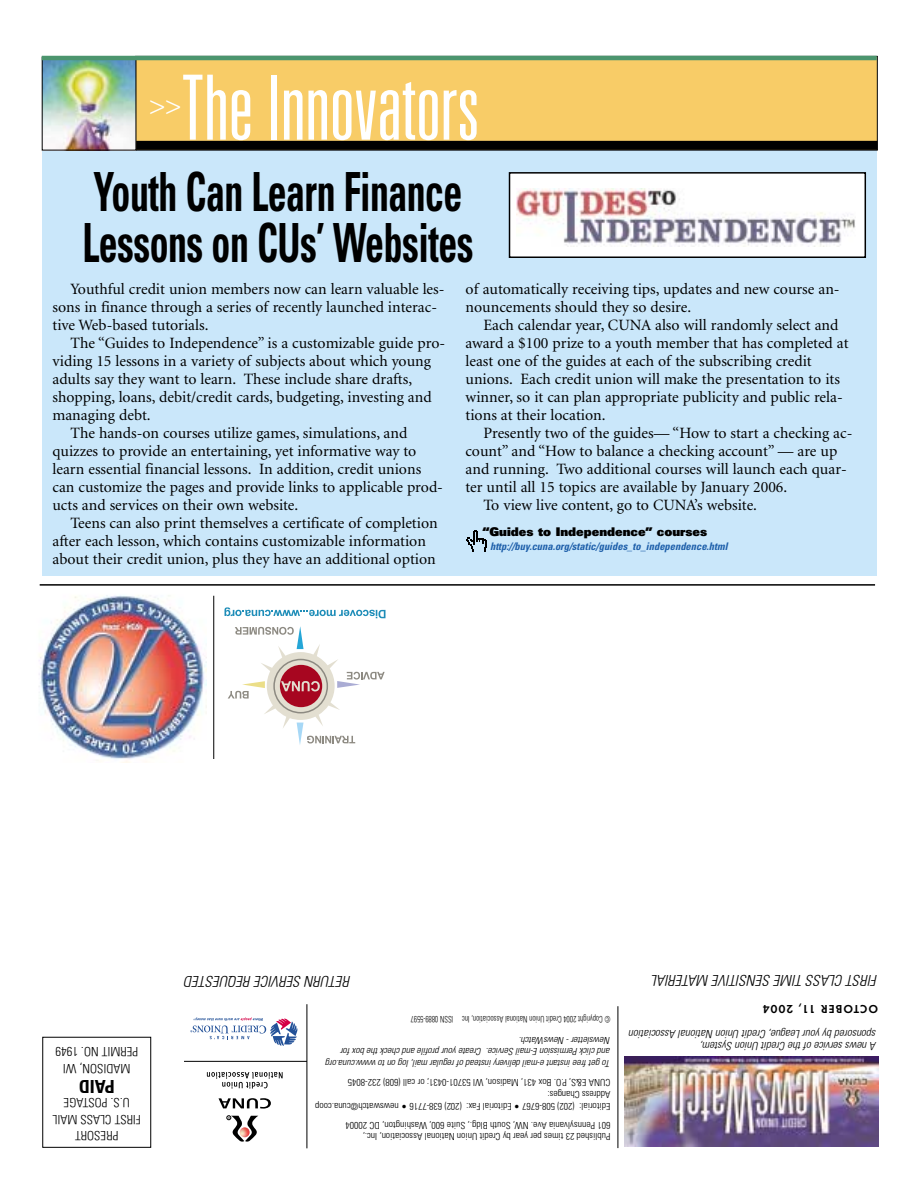
<style>
.page{position:relative;width:918px;height:1188px;background:#fff}
.page>*{position:absolute;margin:0;border:0;box-sizing:border-box;transform-origin:0 0}
.t1{font:300 ultra-condensed 90px "Univers";letter-spacing:-.005em;color:#fff}
.t2{font:700 condensed 54px/51px "Univers";letter-spacing:-.015em;color:#000;scale:.7 1}
.t3{font:300 ultra-condensed 27px "Univers";color:#fff}
.t4{font:700 condensed 18px "Univers";color:#000}
.t5{font:15.75px/18px "Minion";color:#000}
.t6{font:italic 300 condensed 15px "Univers";color:#000}
.t7{font:300 condensed 12.75px/16.5px "Univers";color:#000;text-align:center}
.t8{font:900 12px "Univers";color:#000}
.t9{font:700 12px "Function";letter-spacing:.085em;color:#000}
.t10{font:italic 300 condensed 11.25px/12.8px "Univers";letter-spacing:-.005em;color:#000}
.t11{font:italic 700 condensed 10.5px "Univers";color:#1e5faa}
.t12{font:300 condensed 9.75px/11.7px "Univers";letter-spacing:-.005em;color:#000}
.t13{font:italic 300 condensed 9.75px/11.7px "Univers";letter-spacing:-.01em;color:#000}
.t14{font:300 condensed 9px "Univers";color:#000;scale:.8 1}
</style>
<div class="page">
<div style="left:42px;top:132px;width:835px;height:444px;background:#cae7fa"></div>
<svg style="left:207px;top:1072px;width:76px;height:17px"></svg>
<svg style="left:227px;top:1116px;width:31px;height:26px"></svg>
<svg style="left:219px;top:1098px;width:52px;height:11px"></svg>
<svg style="left:225px;top:607px;width:161px;height:11px"></svg>
<svg style="left:228px;top:626px;width:157px;height:119px"></svg>
<img style="left:39px;top:595px;width:168px;height:168px">
<hr style="left:213px;top:596px;width:1px;height:163px;background:#000">
<img style="left:625px;top:1057px;width:254px;height:90px">
<hr style="left:618px;top:1006px;width:1px;height:142px;background:#000">
<svg style="left:190px;top:1017px;width:107px;height:29px"></svg>
<hr style="left:307px;top:1004px;width:1px;height:144px;background:#000">
<hr style="left:184px;top:1061px;width:122px;height:1px;background:#000">
<hr style="left:40px;top:584px;width:835px;height:2px;background:#000">
<div style="left:510px;top:173px;width:355px;height:84px;background:#fff"></div>
<img style="left:516px;top:188px;width:339px;height:58px">
<div style="left:509px;top:172px;width:357px;height:86px;border:2px solid #000"></div>
<div style="left:136px;top:56px;width:741px;height:94px;background:#f8cc67"></div>
<img style="left:44px;top:60px;width:90px;height:88px">
<hr style="left:42px;top:56px;width:835px;height:4px;background:#4c956e">
<div style="left:136px;top:141px;width:742px;height:9px;background:#000"></div>
<svg style="left:466px;top:530px;width:20px;height:22px"></svg>
<h1 class="t1" style="left:181px;top:75px;width:300px">The Innovators</h1>
<h3 class="t3" style="left:149px;top:95px;width:34px">&gt;&gt;</h3>
<h2 class="t2" style="left:83px;top:172px;width:560px">Youth Can Learn Finance<br>Lessons on CUs’ Websites</h2>
<p class="t5" style="left:52px;top:281px;width:394px;text-indent:18px">Youthful credit union members now can learn valuable les&shy;sons in finance through a series of recently launched interac&shy;tive Web-based tutorials.</p>
<p class="t5" style="left:70px;top:335px;width:376px">The “Guides to Independence” is a customizable guide pro-</p>
<p class="t5" style="left:52px;top:353px;width:380px">viding 15 lessons in a variety of subjects about which young</p>
<p class="t5" style="left:52px;top:371px;width:361px">adults say they want to learn. These include share drafts,</p>
<p class="t5" style="left:52px;top:389px;width:381px">shopping, loans, debit/credit cards, budgeting, investing and</p>
<p class="t5" style="left:52px;top:407px;width:100px">managing debt.</p>
<p class="t5" style="left:70px;top:425px;width:338px">The hands-on courses utilize games, simulations, and</p>
<p class="t5" style="left:52px;top:443px;width:365px">quizzes to provide an entertaining, yet informative way to</p>
<p class="t5" style="left:52px;top:461px;width:370px">learn essential financial lessons. In addition, credit unions</p>
<p class="t5" style="left:52px;top:479px;width:392px">can customize the pages and provide links to applicable prod-</p>
<p class="t5" style="left:52px;top:497px;width:247px">ucts and services on their own website.</p>
<p class="t5" style="left:70px;top:515px;width:369px">Teens can also print themselves a certificate of completion</p>
<p class="t5" style="left:52px;top:533px;width:375px">after each lesson, which contains customizable information</p>
<p class="t5" style="left:52px;top:551px;width:385px">about their credit union, plus they have an additional option</p>
<p class="t5" style="left:466px;top:281px;width:376px">of automatically receiving tips, updates and new course an&shy;nouncements should they so desire.</p>
<p class="t5" style="left:466px;top:317px;width:385px;text-indent:18px">Each calendar year, CUNA also will randomly select and award a $100 prize to a youth member that has completed at least one of the guides at each of the subscribing credit unions. Each credit union will make the presentation to its winner, so it can plan appropriate publicity and public rela&shy;tions at their location.</p>
<p class="t5" style="left:484px;top:425px;width:370px">Presently two of the guides— “How to start a checking ac-</p>
<p class="t5" style="left:466px;top:443px;width:373px">count” and “How to balance a checking account” — are up</p>
<p class="t5" style="left:466px;top:461px;width:383px">and running. Two additional courses will launch each quar-</p>
<p class="t5" style="left:466px;top:479px;width:323px">ter until all 15 topics are available by January 2006.</p>
<p class="t5" style="left:484px;top:497px;width:275px">To view live content, go to CUNA’s website.</p>
<p class="t8" style="left:482px;top:528px;width:226px">“Guides to Independence” courses</p>
<p class="t11" style="left:490px;top:542px;width:239px">http://buy.cuna.org/static/guides_to_independence.html</p>
<p class="t7" style="left:138px;top:1075px;width:84px;rotate:-180deg">MADISON, WI<br>PERMIT NO. 1949</p>
<p class="t4" style="left:115px;top:1093px;width:38px;rotate:-180deg">PAID</p>
<p class="t7" style="left:141px;top:1143px;width:90px;rotate:-180deg">PRESORT<br>FIRST CLASS MAIL<br>U.S. POSTAGE</p>
<p class="t6" style="left:351px;top:986px;width:168px;rotate:-180deg">RETURN SERVICE REQUESTED</p>
<p class="t6" style="left:878px;top:986px;width:228px;rotate:-180deg">FIRST CLASS TIME SENSITIVE MATERIAL</p>
<p class="t14" style="left:610px;top:1022px;width:251px;rotate:-180deg">© Copyright 2004 Credit Union National Association, Inc ISSN 0889-5597</p>
<p class="t13" style="left:610px;top:1068px;width:286px;rotate:-180deg">To get free instant e-mail delivery instead of regular mail, log on to www.cuna.org and click Permission E-mail Service. Create your profile and check the box for<br>Newsletter - NewsWatch.</p>
<p class="t12" style="left:610px;top:1111px;width:297px;rotate:-180deg">Editorial: (202) 508-6767 • Editorial Fax: (202) 638-7716 • newswatch@cuna.coop<br>Address Changes:<br>CUNA E&amp;S, P.O. Box 431, Madison, WI 53701-0431; or call (608) 232-8045</p>
<p class="t12" style="left:610px;top:1142px;width:266px;rotate:-180deg">Published 23 times per year by Credit Union National Association, Inc.,<br>601 Pennsylvania Ave. NW, South Bldg., Suite 600, Washington, DC 20004</p>
<p class="t9" style="left:878px;top:1014px;width:117px;rotate:-180deg">OCTOBER 11, 2004</p>
<p class="t10" style="left:877px;top:1052px;width:249px;rotate:-180deg">A news service of the Credit Union System,<br>sponsored by your League, Credit Union National Association</p>
</div>
